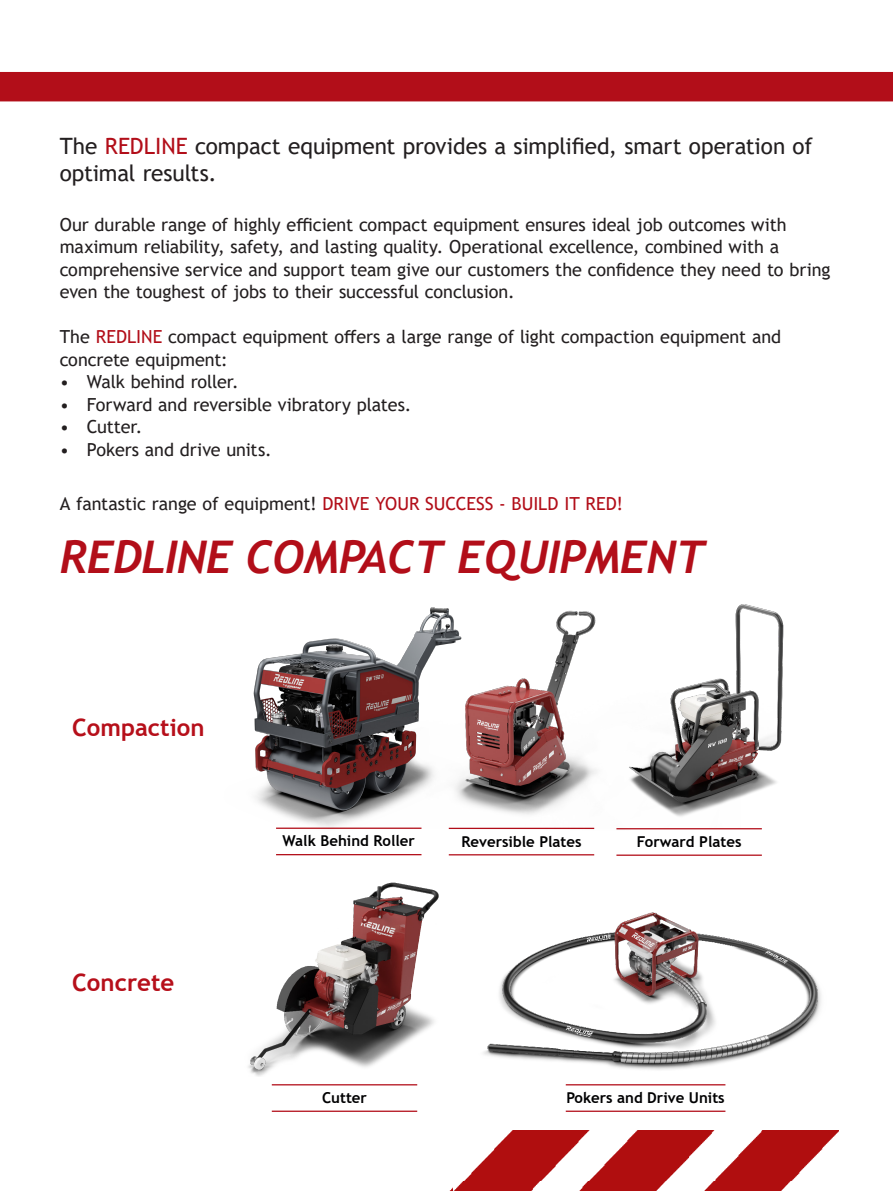
<style>
.page{position:relative;width:893px;height:1191px;background:#fff}
.page>*{position:absolute;margin:0;border:0;box-sizing:border-box;transform-origin:0 0}
.t1{font:italic 700 45px "Trebuchet";letter-spacing:-.01em;color:#b20e19}
._2019-03_RÖD_RUBRIK{font:700 24px "Trebuchet MS";color:#b60f1a}
.Ingress{font:22.5px/27px "Trebuchet MS";letter-spacing:-.005em;color:#231f20}
.Ingress-2{font:18px/22.5px "Trebuchet MS";letter-spacing:-.005em;color:#231f20}
.Ingress-3{font:18px "Trebuchet MS";color:#b20e19}
._2019-03_RÖD_RUBRIK-2{font:700 15px "Trebuchet MS";color:#000002}
.s1{color:#b20e19}
.s2{color:#231f20}
</style>
<div class="page">
<div style="left:0;top:72px;width:893px;height:29px;background:#b20e19"></div>
<img style="left:453px;top:1130px;width:385px;height:61px">
<img style="left:253px;top:640px;width:337px;height:216px">
<hr style="left:449px;top:827px;width:145px;height:2px;background:#b20e19">
<hr style="left:449px;top:854px;width:145px;height:1px;background:#b20e19">
<img style="left:321px;top:607px;width:169px;height:221px">
<hr style="left:616px;top:854px;width:146px;height:2px;background:#b20e19">
<img style="left:490px;top:604px;width:294px;height:226px">
<hr style="left:566px;top:1110px;width:159px;height:1px;background:#b20e19">
<hr style="left:272px;top:1084px;width:145px;height:1px;background:#b20e19">
<hr style="left:272px;top:1110px;width:145px;height:1px;background:#b20e19">
<img style="left:248px;top:882px;width:191px;height:194px">
<img style="left:483px;top:912px;width:338px;height:174px">
<p class="Ingress" style="left:60px;top:132px;width:754px">The <span class="s1">REDLINE</span> compact equipment provides a simplified, smart operation of optimal results.</p>
<p class="Ingress-2" style="left:60px;top:213px;width:772px">Our durable range of highly efficient compact equipment ensures ideal job outcomes with maximum reliability, safety, and lasting quality. Operational excellence, combined with a comprehensive service and support team give our customers the confidence they need to bring even the toughest of jobs to their successful conclusion.</p>
<p class="Ingress-2" style="left:60px;top:325px;width:723px">The <span class="s1">REDLINE</span> compact equipment offers a large range of light compaction equipment and concrete equipment:</p>
<p class="Ingress-2" style="left:60px;top:370px;width:181px">• Walk behind roller.</p>
<p class="Ingress-2" style="left:60px;top:393px;width:353px">• Forward and reversible vibratory plates.</p>
<p class="Ingress-2" style="left:60px;top:415px;width:84px">• Cutter.</p>
<p class="Ingress-2" style="left:60px;top:438px;width:213px">• Pokers and drive units.</p>
<p class="Ingress-3" style="left:60px;top:492px;width:565px"><span class="s2">A fantastic range of equipment!</span> DRIVE YOUR SUCCESS - BUILD IT RED!</p>
<p class="t1" style="left:60px;top:528px;width:648px">REDLINE COMPACT EQUIPMENT</p>
<p class="_2019-03_RÖD_RUBRIK" style="left:72px;top:712px;width:134px">Compaction</p>
<p class="_2019-03_RÖD_RUBRIK" style="left:72px;top:967px;width:104px">Concrete</p>
<p class="_2019-03_RÖD_RUBRIK-2" style="left:283px;top:831px;width:134px">Walk Behind Roller</p>
<p class="_2019-03_RÖD_RUBRIK-2" style="left:461px;top:832px;width:122px">Reversible Plates</p>
<p class="_2019-03_RÖD_RUBRIK-2" style="left:637px;top:832px;width:106px">Forward Plates</p>
<p class="_2019-03_RÖD_RUBRIK-2" style="left:322px;top:1088px;width:46px">Cutter</p>
<p class="_2019-03_RÖD_RUBRIK-2" style="left:566px;top:1088px;width:160px">Pokers and Drive Units</p>
</div>
